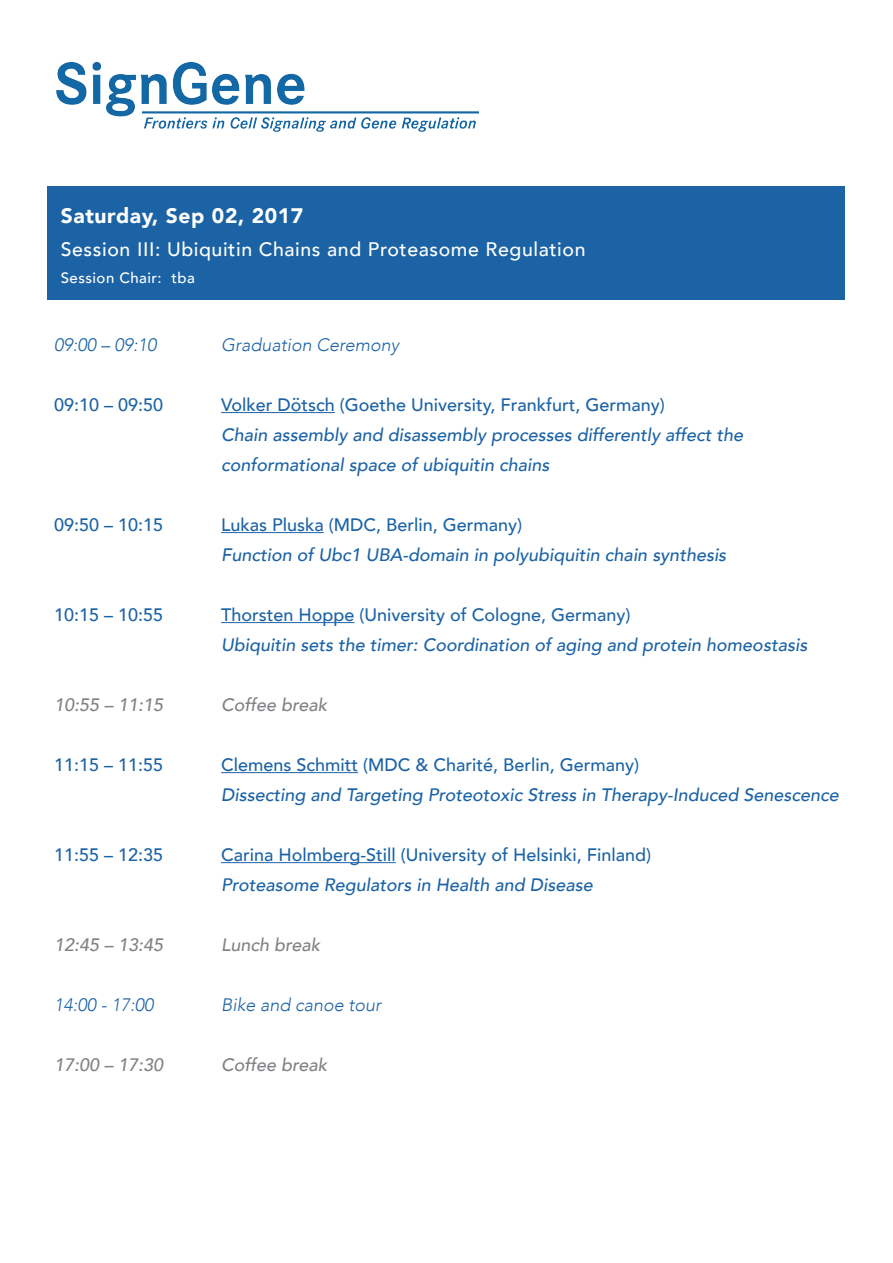
<style>
.page{position:relative;width:893px;height:1263px;background:#fff}
.page>*{position:absolute;margin:0;border:0;box-sizing:border-box;transform-origin:0 0}
.t1{font:900 21px "Avenir";letter-spacing:.03em;color:#fff}
.t2{font:500 19.5px "Avenir";letter-spacing:.03em;color:#fff}
.t3{font:italic 500 18px/30px "Avenir";color:#1c63a5}
.t4{font:500 18px "Avenir";color:#1c63a5}
.t5{font:italic 500 18px "Avenir";color:#808285}
.t6{font:italic 300 18px "Avenir";color:#1c63a5}
.t7{font:500 15px "Avenir";letter-spacing:.03em;color:#fff}
</style>
<div class="page">
<img style="left:56px;top:62px;width:423px;height:70px">
<hr style="left:221px;top:412px;width:114px;height:1px;background:#1c63a5">
<hr style="left:221px;top:532px;width:103px;height:1px;background:#1c63a5">
<hr style="left:221px;top:622px;width:133px;height:1px;background:#1c63a5">
<hr style="left:221px;top:772px;width:137px;height:1px;background:#1c63a5">
<hr style="left:221px;top:862px;width:175px;height:1px;background:#1c63a5">
<div style="left:47px;top:186px;width:797px;height:114px;background:#1c63a5"></div>
<p class="t1" style="left:61px;top:198px;width:244px">Saturday, Sep 02, 2017</p>
<p class="t2" style="left:61px;top:233px;width:526px">Session III: Ubiquitin Chains and Proteasome Regulation</p>
<p class="t7" style="left:61px;top:265px;width:135px">Session Chair: tba</p>
<p class="t6" style="left:54px;top:334px;width:104px">09:00 – 09:10</p>
<p class="t6" style="left:221px;top:334px;width:180px">Graduation Ceremony</p>
<p class="t4" style="left:54px;top:389px;width:111px">09:10 – 09:50</p>
<p class="t4" style="left:221px;top:389px;width:445px">Volker Dötsch (Goethe University, Frankfurt, Germany)</p>
<p class="t3" style="left:221px;top:420px;width:524px">Chain assembly and disassembly processes differently affect the conformational space of ubiquitin chains</p>
<p class="t4" style="left:54px;top:509px;width:111px">09:50 – 10:15</p>
<p class="t4" style="left:221px;top:509px;width:303px">Lukas Pluska (MDC, Berlin, Germany)</p>
<p class="t3" style="left:221px;top:540px;width:507px">Function of Ubc1 UBA-domain in polyubiquitin chain synthesis</p>
<p class="t4" style="left:54px;top:599px;width:111px">10:15 – 10:55</p>
<p class="t4" style="left:221px;top:599px;width:411px">Thorsten Hoppe (University of Cologne, Germany)</p>
<p class="t3" style="left:221px;top:630px;width:588px">Ubiquitin sets the timer: Coordination of aging and protein homeostasis</p>
<p class="t5" style="left:54px;top:694px;width:111px">10:55 – 11:15</p>
<p class="t5" style="left:221px;top:694px;width:108px">Coffee break</p>
<p class="t4" style="left:54px;top:749px;width:111px">11:15 – 11:55</p>
<p class="t4" style="left:221px;top:749px;width:420px">Clemens Schmitt (MDC &amp; Charité, Berlin, Germany)</p>
<p class="t3" style="left:221px;top:780px;width:619px">Dissecting and Targeting Proteotoxic Stress in Therapy-Induced Senescence</p>
<p class="t4" style="left:54px;top:839px;width:111px">11:55 – 12:35</p>
<p class="t4" style="left:221px;top:839px;width:432px">Carina Holmberg-Still (University of Helsinki, Finland)</p>
<p class="t3" style="left:221px;top:870px;width:373px">Proteasome Regulators in Health and Disease</p>
<p class="t5" style="left:54px;top:934px;width:111px">12:45 – 13:45</p>
<p class="t5" style="left:221px;top:934px;width:101px">Lunch break</p>
<p class="t6" style="left:54px;top:994px;width:101px">14:00 - 17:00</p>
<p class="t6" style="left:221px;top:994px;width:162px">Bike and canoe tour</p>
<p class="t5" style="left:54px;top:1054px;width:111px">17:00 – 17:30</p>
<p class="t5" style="left:221px;top:1054px;width:108px">Coffee break</p>
</div>
